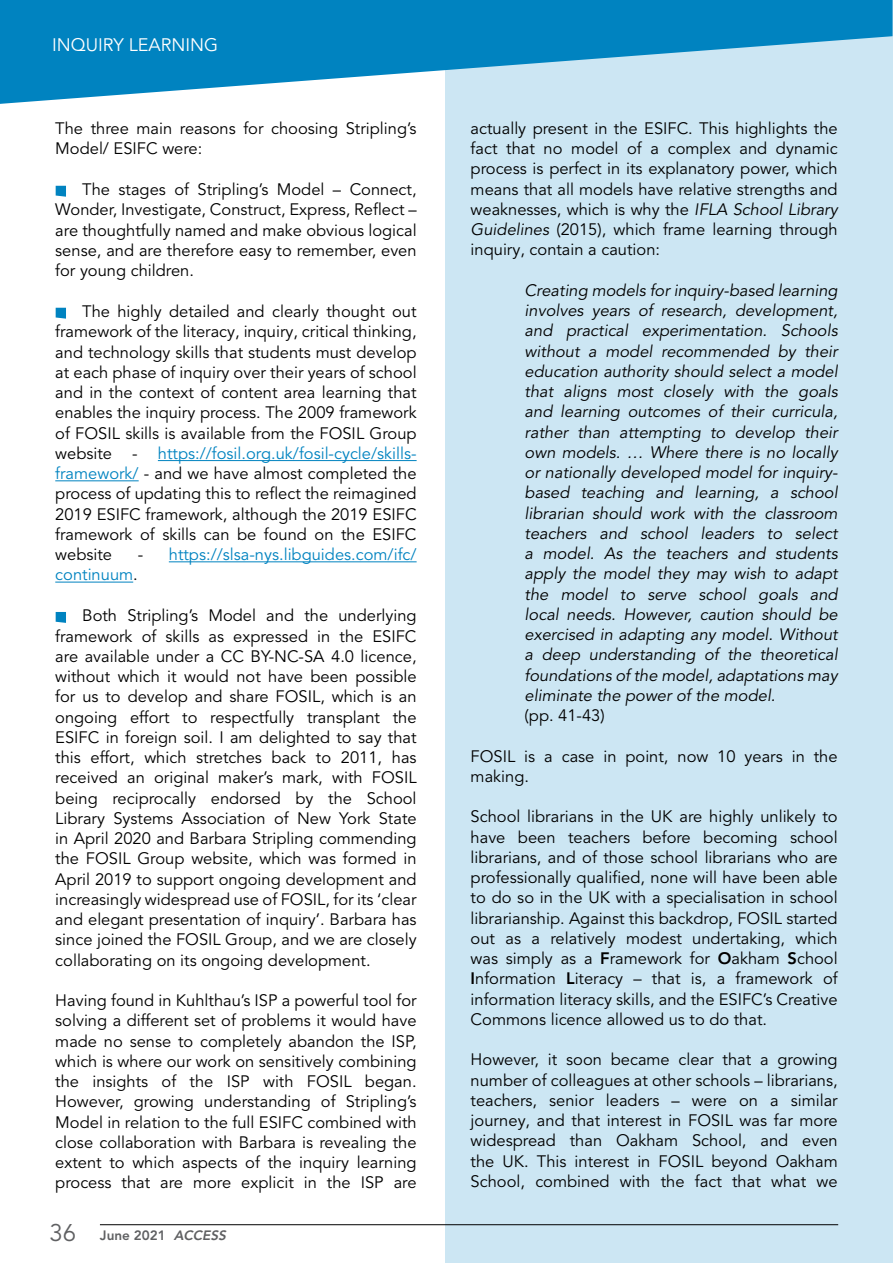
<style>
.page{position:relative;width:893px;height:1263px;background:#fff}
.page>*{position:absolute;margin:0;border:0;box-sizing:border-box;transform-origin:0 0}
.t1{font:18px "Avenir LT Pro";color:#fff}
.t2{font:16.5px/20.2px "Avenir LT Pro";color:#000;text-align:justify}
.t3{font:italic 16.5px/20.2px "Avenir LT Pro";color:#000;text-align:justify}
.t4{font:16.5px/20.2px "Avenir LT Pro";color:#0083c0}
.t5{font:800 13.5px "Avenir LT Pro";color:#5f6062}
.s1{color:#0083c0}
.s2{color:#000}
.s3{font-weight:400;font-size:24px}
.s4{font-style:italic}
.s5{font-weight:800}
</style>
<div class="page">
<div style="left:446px;top:0;width:447px;height:1263px;background:#cce6f3"></div>
<hr style="left:158px;top:460px;width:259px;height:1px;background:#0083c0">
<hr style="left:55px;top:480px;width:84px;height:1px;background:#0083c0">
<hr style="left:169px;top:561px;width:248px;height:1px;background:#0083c0">
<hr style="left:55px;top:582px;width:78px;height:1px;background:#0083c0">
<svg style="left:55px;top:186px;width:11px;height:11px"></svg>
<svg style="left:55px;top:308px;width:11px;height:11px"></svg>
<svg style="left:55px;top:612px;width:11px;height:11px"></svg>
<svg style="left:0;top:0;width:892px;height:104px;fill:#0083c0"></svg>
<hr style="left:100px;top:1224px;width:738px;height:1px;background:#000">
<p class="t1" style="left:52px;top:34px;width:168px">INQUIRY LEARNING</p>
<p class="t2" style="left:55px;top:118px;width:363px">The three main reasons for choosing Stripling’s<br>Model/ ESIFC were:</p>
<p class="t2" style="left:55px;top:180px;width:363px;text-indent:27px">The stages of Stripling’s Model – Connect, Wonder, Investigate, Construct, Express, Reflect – are thoughtfully named and make obvious logical sense, and are therefore easy to remember, even for young children.</p>
<p class="t2" style="left:55px;top:302px;width:363px;text-indent:27px">The highly detailed and clearly thought out framework of the literacy, inquiry, critical thinking, and technology skills that students must develop at each phase of inquiry over their years of school and in the context of content area learning that enables the inquiry process. The 2009 framework of FOSIL skills is available from the FOSIL Group website - <span class="s1">https://fosil.org.uk/fosil-cycle/skills&shy;framework/</span> - and we have almost completed the process of updating this to reflect the reimagined 2019 ESIFC framework, although the 2019 ESIFC framework of skills can be found on the ESIFC website</p>
<p class="t4" style="left:55px;top:545px;width:363px;text-indent:82px"><span class="s2">-</span> https://slsa-nys.libguides.com/ifc/ continuum<span class="s2">.</span></p>
<p class="t2" style="left:55px;top:606px;width:363px;text-indent:27px">Both Stripling’s Model and the underlying framework of skills as expressed in the ESIFC are available under a CC BY-NC-SA 4.0 licence, without which it would not have been possible for us to develop and share FOSIL, which is an ongoing effort to respectfully transplant the ESIFC in foreign soil. I am delighted to say that this effort, which stretches back to 2011, has received an original maker’s mark, with FOSIL being reciprocally endorsed by the School Library Systems Association of New York State in April 2020 and Barbara Stripling commending the FOSIL Group website, which was formed in April 2019 to support ongoing development and increasingly widespread use of FOSIL, for its ‘clear and elegant presentation of inquiry’. Barbara has since joined the FOSIL Group, and we are closely collaborating on its ongoing development.</p>
<p class="t2" style="left:55px;top:991px;width:363px">Having found in Kuhlthau’s ISP a powerful tool for solving a different set of problems it would have made no sense to completely abandon the ISP, which is where our work on sensitively combining the insights of the ISP with FOSIL began.<br>However, growing understanding of Stripling’s Model in relation to the full ESIFC combined with close collaboration with Barbara is revealing the extent to which aspects of the inquiry learning process that are more explicit in the ISP are</p>
<p class="t5" style="left:49px;top:1227px;width:181px"><span class="s3">36</span> June 2021 <span class="s4">ACCESS</span></p>
<p class="t2" style="left:471px;top:118px;width:369px">actually present in the ESIFC. This highlights the fact that no model of a complex and dynamic process is perfect in its explanatory power, which means that all models have relative strengths and weaknesses, which is why the <span class="s4">IFLA School Library Guidelines</span> (2015), which frame learning through inquiry, contain a caution:</p>
<p class="t3" style="left:525px;top:280px;width:315px">Creating models for inquiry-based learning involves years of research, development, and practical experimentation. Schools without a model recommended by their education authority should select a model that aligns most closely with the goals and learning outcomes of their curricula, rather than attempting to develop their own models. … Where there is no locally or nationally developed model for inquiry&shy;based teaching and learning, a school librarian should work with the classroom teachers and school leaders to select a model. As the teachers and students apply the model they may wish to adapt the model to serve school goals and local needs. However, caution should be exercised in adapting any model. Without a deep understanding of the theoretical foundations of the model, adaptations may eliminate the power of the model.</p>
<p class="t2" style="left:525px;top:705px;width:82px">(pp. 41-43)</p>
<p class="t2" style="left:471px;top:746px;width:369px">FOSIL is a case in point, now 10 years in the making.</p>
<p class="t2" style="left:471px;top:807px;width:369px">School librarians in the UK are highly unlikely to have been teachers before becoming school librarians, and of those school librarians who are professionally qualified, none will have been able to do so in the UK with a specialisation in school librarianship. Against this backdrop, FOSIL started out as a relatively modest undertaking, which was simply as a <span class="s5">F</span>ramework for <span class="s5">O</span>akham <span class="s5">S</span>chool <span class="s5">I</span>nformation <span class="s5">L</span>iteracy – that is, a framework of information literacy skills, and the ESIFC’s Creative Commons licence allowed us to do that.</p>
<p class="t2" style="left:471px;top:1050px;width:369px">However, it soon became clear that a growing number of colleagues at other schools – librarians, teachers, senior leaders – were on a similar journey, and that interest in FOSIL was far more widespread than Oakham School, and even the UK. This interest in FOSIL beyond Oakham School, combined with the fact that what we</p>
</div>
